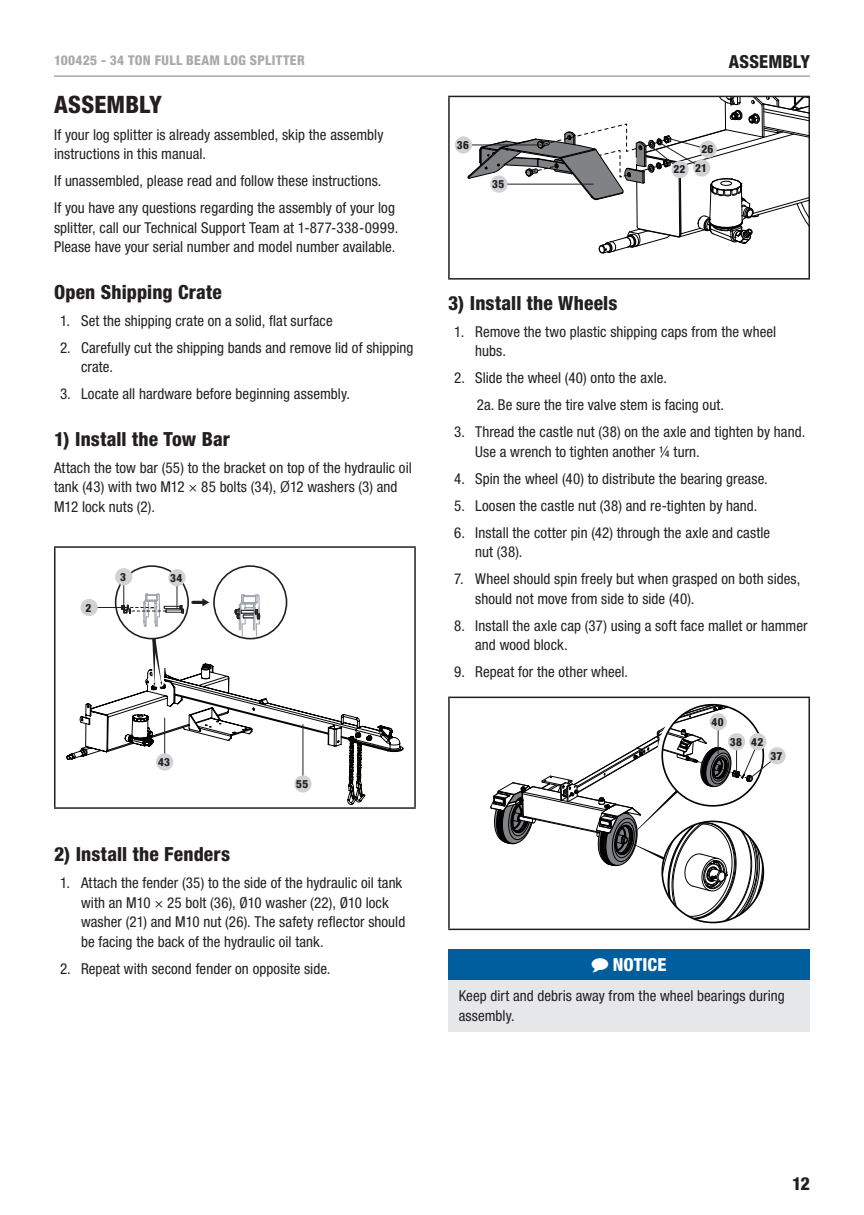
<style>
.page{position:relative;width:864px;height:1215px;background:#fff}
.page>*{position:absolute;margin:0;border:0;box-sizing:border-box;transform-origin:0 0}
.t1{font:800 condensed 24px "Helvetica Neue LT Std";letter-spacing:.005em;color:#231f20}
.t2{font:800 condensed 19.5px "Helvetica Neue LT Std";letter-spacing:.01em;color:#231f20}
.t3{font:800 condensed 18px "Helvetica Neue LT Std";color:#231f20}
.t4{font:800 condensed 18px "Helvetica Neue LT Std";letter-spacing:.005em;color:#fff}
.t5{font:condensed 15px/19.5px "Helvetica Neue LT Std";letter-spacing:.005em;color:#231f20}
.t6{font:800 condensed 13.5px "Helvetica Neue LT Std";letter-spacing:.025em;color:#a8a9ad}
.t7{font:800 condensed 11.25px "Helvetica Neue LT Std";letter-spacing:.035em;color:#231f20}
.s1{font-family:"Trade Gothic";font-stretch:normal}
</style>
<div class="page">
<hr style="left:54px;top:75px;width:756px;height:2px;background:#a8a9ad">
<hr style="left:54px;top:546px;width:362px;height:2px;background:#231f20">
<hr style="left:54px;top:548px;width:2px;height:259px;background:#231f20">
<hr style="left:414px;top:548px;width:2px;height:259px;background:#231f20">
<hr style="left:54px;top:807px;width:362px;height:2px;background:#231f20">
<svg style="left:67px;top:664px;width:336px;height:141px"></svg>
<div style="left:213px;top:565px;width:74px;height:74px;border:2px solid #211e1e;border-radius:50%"></div>
<svg style="left:193px;top:598px;width:16px;height:8px"></svg>
<div style="left:115px;top:565px;width:74px;height:74px;border:2px solid #211e1e;border-radius:50%"></div>
<svg style="left:150px;top:636px;width:16px;height:51px"></svg>
<svg style="left:121px;top:594px;width:63px;height:33px"></svg>
<svg style="left:235px;top:594px;width:25px;height:42px"></svg>
<hr style="left:89px;top:607px;width:37px;height:1px;background:#231f20">
<div style="left:80px;top:599px;width:18px;height:17px;background:#d1d2d4;border-radius:50%"></div>
<hr style="left:123px;top:577px;width:1px;height:30px;background:#231f20">
<div style="left:115px;top:568px;width:17px;height:17px;background:#d1d2d4;border-radius:50%"></div>
<hr style="left:177px;top:578px;width:1px;height:30px;background:#231f20">
<div style="left:168px;top:569px;width:18px;height:17px;background:#d1d2d4;border-radius:50%"></div>
<hr style="left:164px;top:718px;width:1px;height:44px;background:#231f20">
<div style="left:156px;top:753px;width:17px;height:18px;background:#d1d2d4;border-radius:50%"></div>
<hr style="left:303px;top:724px;width:1px;height:60px;background:#231f20">
<div style="left:294px;top:775px;width:18px;height:18px;background:#d1d2d4;border-radius:50%"></div>
<hr style="left:448px;top:96px;width:362px;height:1px;background:#231f20">
<hr style="left:448px;top:97px;width:2px;height:181px;background:#231f20">
<hr style="left:808px;top:97px;width:2px;height:181px;background:#231f20">
<hr style="left:448px;top:278px;width:362px;height:2px;background:#231f20">
<div style="left:455px;top:136px;width:17px;height:18px;background:#d1d2d4;border-radius:50%"></div>
<svg style="left:468px;top:97px;width:342px;height:158px"></svg>
<div style="left:699px;top:141px;width:18px;height:17px;background:#d1d2d4;border-radius:50%"></div>
<hr style="left:448px;top:697px;width:362px;height:1px;background:#231f20">
<hr style="left:448px;top:698px;width:2px;height:231px;background:#231f20">
<hr style="left:808px;top:698px;width:2px;height:231px;background:#231f20">
<hr style="left:448px;top:929px;width:362px;height:1px;background:#231f20">
<div style="left:768px;top:747px;width:18px;height:17px;background:#d1d2d4;border-radius:50%"></div>
<svg style="left:490px;top:705px;width:286px;height:218px"></svg>
<div style="left:749px;top:733px;width:18px;height:17px;background:#d1d2d4;border-radius:50%"></div>
<hr style="left:718px;top:717px;width:1px;height:37px;background:#231f20">
<div style="left:710px;top:713px;width:17px;height:17px;background:#d1d2d4;border-radius:50%"></div>
<div style="left:448px;top:950px;width:362px;height:30px;background:#005e9e"></div>
<div style="left:448px;top:980px;width:362px;height:51px;background:#e6e7e9"></div>
<p class="t6" style="left:54px;top:52px;width:116px">100425 - 34 Ton Full</p>
<p class="t6" style="left:186px;top:52px;width:18px">Beam</p>
<p class="t6" style="left:224px;top:52px;width:61px">Log Splitter</p>
<p class="t3" style="left:729px;top:50px;width:22px">Assembly</p>
<h1 class="t1" style="left:54px;top:89px;width:110px">ASSEMBLY</h1>
<p class="t5" style="left:54px;top:125px;width:331px">If your log splitter is already assembled, skip the assembly instructions in this manual.</p>
<p class="t5" style="left:54px;top:167px;width:343px;line-height:27px">If unassembled, please read and follow these instructions.<br>If you have any questions regarding the assembly of your log</p>
<p class="t5" style="left:54px;top:218px;width:346px">splitter, call our Technical Support Team at 1-877-338-0999.<br>Please have your serial number and model number available.</p>
<h2 class="t2" style="left:54px;top:280px;width:169px">Open Shipping Crate</h2>
<p class="t5" style="left:60px;top:311px;width:274px">1. Set the shipping crate on a solid, flat surface</p>
<p class="t5" style="left:81px;top:338px;width:334px;text-indent:-21px">2. Carefully cut the shipping bands and remove lid of shipping crate.</p>
<p class="t5" style="left:60px;top:384px;width:292px">3. Locate all hardware before beginning assembly.</p>
<h2 class="t2" style="left:54px;top:427px;width:178px">1) Install the Tow Bar</h2>
<p class="t5" style="left:54px;top:458px;width:359px">Attach the tow bar (55) to the bracket on top of the hydraulic oil tank (43) with two M12 × 85 bolts (34), <span class="s1">Ø</span>12 washers (3) and<br>M12 lock nuts (2).</p>
<p class="t7" style="left:86px;top:601px;width:7px">2</p>
<p class="t7" style="left:120px;top:570px;width:7px">3</p>
<p class="t7" style="left:170px;top:571px;width:14px">34</p>
<p class="t7" style="left:158px;top:755px;width:14px">43</p>
<p class="t7" style="left:296px;top:777px;width:14px">55</p>
<h2 class="t2" style="left:54px;top:842px;width:178px">2) Install the Fenders</h2>
<p class="t5" style="left:81px;top:873px;width:326px;text-indent:-21px">1. Attach the fender (35) to the side of the hydraulic oil tank with an M10 × 25 bolt (36), Ø10 washer (22), Ø10 lock washer (21) and M10 nut (26). The safety reflector should be facing the back of the hydraulic oil tank.</p>
<p class="t5" style="left:60px;top:959px;width:272px">2. Repeat with second fender on opposite side.</p>
<p class="t7" style="left:457px;top:138px;width:14px">36</p>
<p class="t7" style="left:492px;top:177px;width:14px">35</p>
<p class="t7" style="left:701px;top:142px;width:14px">26</p>
<p class="t7" style="left:673px;top:162px;width:35px">22 21</p>
<h2 class="t2" style="left:448px;top:291px;width:171px">3) Install the Wheels</h2>
<p class="t5" style="left:475px;top:321px;width:303px;text-indent:-21px">1. Remove the two plastic shipping caps from the wheel hubs.</p>
<p class="t5" style="left:477px;top:364px;width:249px;line-height:27px;text-indent:-22px">2. Slide the wheel (40) onto the axle.<br>2a. Be sure the tire valve stem is facing out.</p>
<p class="t5" style="left:475px;top:422px;width:332px;text-indent:-21px">3. Thread the castle nut (38) on the axle and tighten by hand.<br>Use a wrench to tighten another ¼ turn.</p>
<p class="t5" style="left:454px;top:468px;width:315px">4. Spin the wheel (40) to distribute the bearing grease.</p>
<p class="t5" style="left:454px;top:495px;width:305px">5. Loosen the castle nut (38) and re-tighten by hand.</p>
<p class="t5" style="left:475px;top:522px;width:297px;text-indent:-21px">6. Install the cotter pin (42) through the axle and castle nut (38).</p>
<p class="t5" style="left:475px;top:569px;width:327px;text-indent:-21px">7. Wheel should spin freely but when grasped on both sides, should not move from side to side (40).</p>
<p class="t5" style="left:475px;top:615px;width:334px;text-indent:-21px">8. Install the axle cap (37) using a soft face mallet or hammer and wood block.</p>
<p class="t5" style="left:454px;top:662px;width:175px">9. Repeat for the other wheel.</p>
<p class="t7" style="left:712px;top:715px;width:14px">40</p>
<p class="t7" style="left:730px;top:735px;width:35px">38 42</p>
<p class="t7" style="left:770px;top:749px;width:13px">37</p>
<p class="t4" style="left:592px;top:953px;width:76px">◆ NOTICE</p>
<p class="t5" style="left:459px;top:986px;width:328px">Keep dirt and debris away from the wheel bearings during assembly.</p>
<p class="t3" style="left:792px;top:1172px;width:19px">12</p>
</div>
